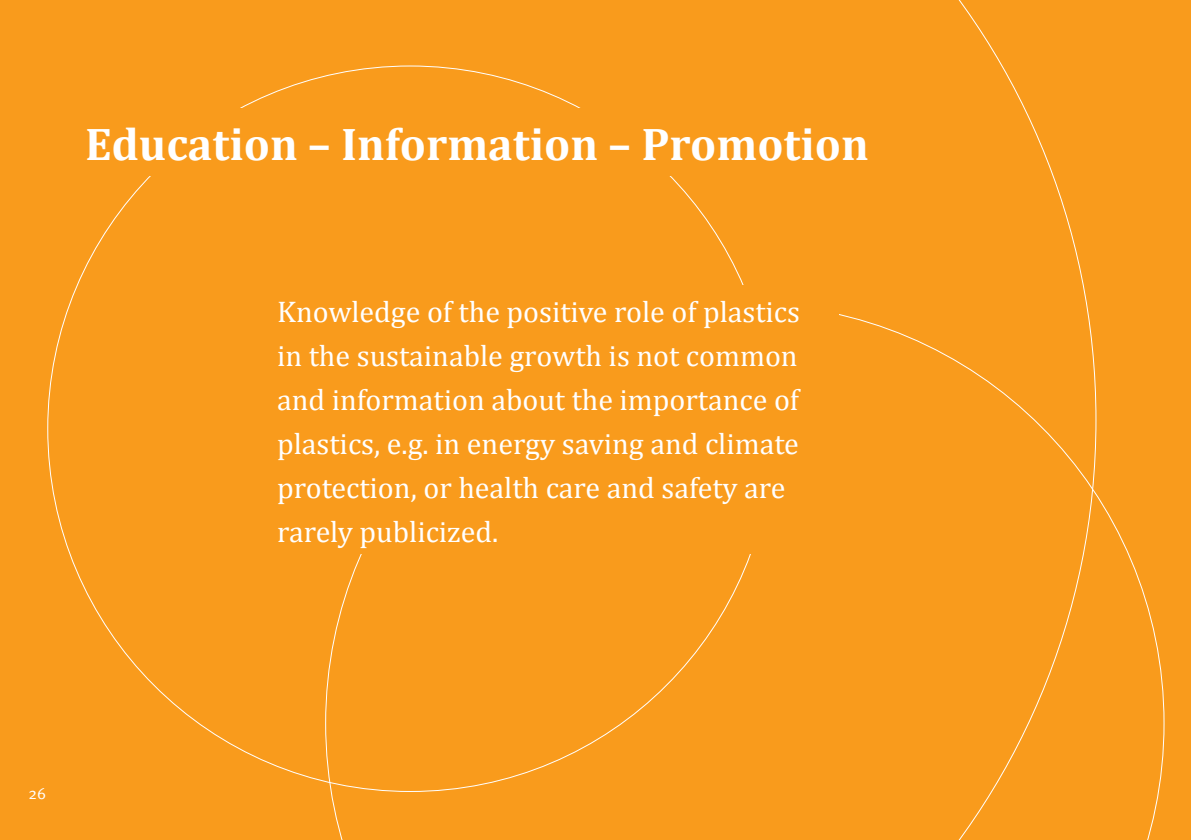
<style>
.page{position:relative;width:1191px;height:840px;background:#fff}
.page>*{position:absolute;margin:0;border:0;box-sizing:border-box;transform-origin:0 0}
.t1{font:700 46px "Cambria";color:#fff}
.t2{font:30px/44px "Cambria";color:#fff}
.t3{font:16px "Meta Normal CE";color:#fff}
</style>
<div class="page">
<div style="left:0;top:0;width:1191px;height:839px;background:#f99b1c"></div>
<svg style="left:325px;top:303px;width:839px;height:536px"></svg>
<div style="left:277px;top:285px;width:561px;height:269px;background:#f99b1c"></div>
<h1 class="t1" style="left:85px;top:111px;width:785px">Education – Information – Promotion</h1>
<p class="t2" style="left:277px;top:289px;width:524px">Knowledge of the positive role of plastics in the sustainable growth is not common and information about the importance of plastics, e.g. in energy saving and climate protection, or health care and safety are rarely publicized.</p>
<p class="t3" style="left:28px;top:783px;width:19px">26</p>
</div>
